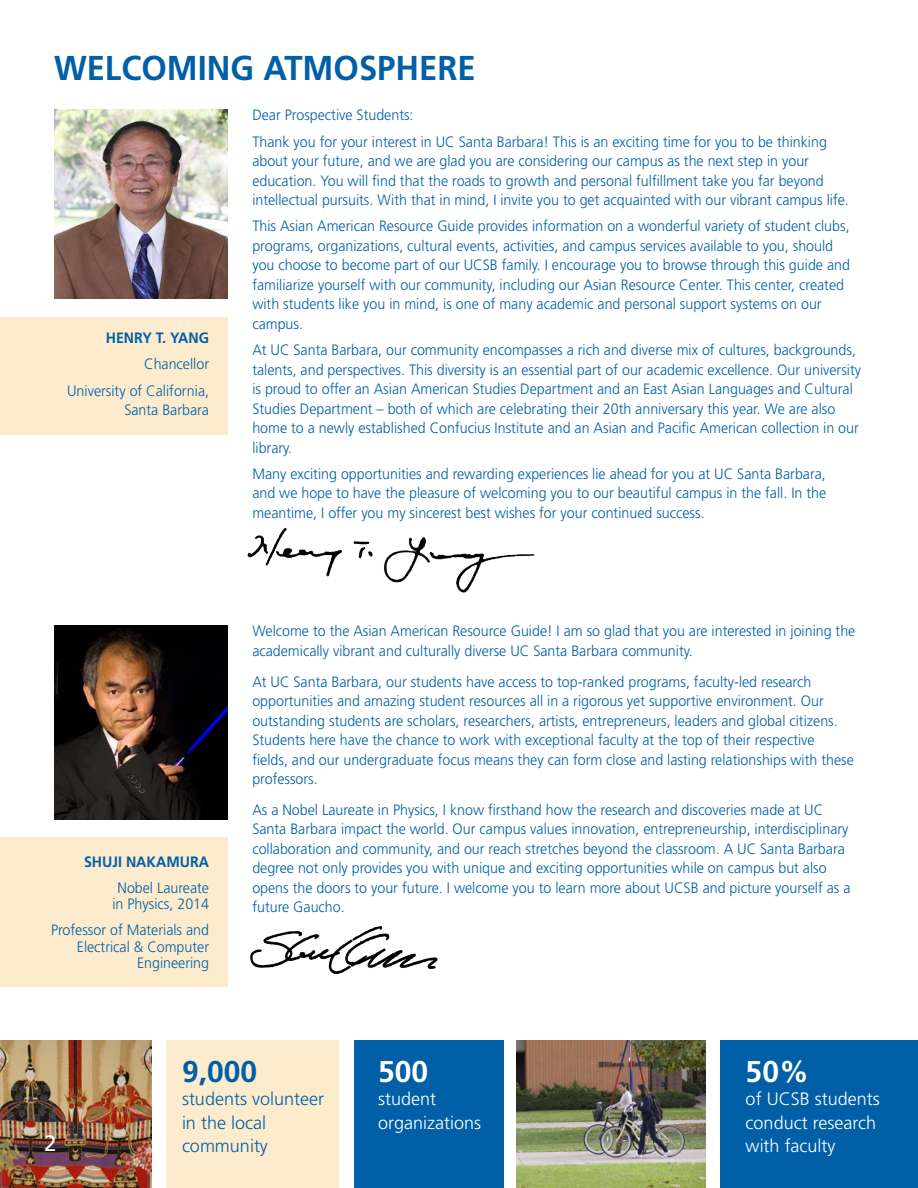
<style>
.page{position:relative;width:918px;height:1188px;background:#fff}
.page>*{position:absolute;margin:0;border:0;box-sizing:border-box;transform-origin:0 0}
.text_xtra_after{font:700 34.5px "Frutiger";color:#015fa7;scale:.95 1}
.major_list{font:700 30px "Frutiger";color:#fff}
.major_list-2{font:700 30px "Frutiger";color:#015fa7}
.t1{font:22.35px "Frutiger";color:#fff}
.major_list-3{font:300 18px "Frutiger";color:#fff}
.major_list-4{font:300 18px "Frutiger";color:#015fa7}
.text_xtra_after-2{font:300 15px/19.5px "Frutiger";color:#015fa7;scale:.95 1}
.text_xtra_after-3{font:700 15px "Frutiger";color:#015fa7;scale:.95 1}
</style>
<div class="page">
<img style="left:247px;top:528px;width:288px;height:65px">
<img style="left:54px;top:625px;width:174px;height:194px">
<div style="left:354px;top:1041px;width:149px;height:147px;background:#015fa7"></div>
<div style="left:166px;top:1041px;width:173px;height:147px;background:#fceccd"></div>
<div style="left:720px;top:1041px;width:198px;height:147px;background:#015fa7"></div>
<img style="left:517px;top:1041px;width:188px;height:147px">
<img style="left:0;top:1041px;width:151px;height:147px">
<img style="left:250px;top:926px;width:188px;height:48px">
<div style="left:0;top:317px;width:227px;height:117px;background:#fceccd"></div>
<img style="left:55px;top:109px;width:173px;height:190px">
<div style="left:0;top:838px;width:227px;height:149px;background:#fceccd"></div>
<p class="text_xtra_after" style="left:54px;top:48px;width:445px">WELCOMING ATMOSPHERE</p>
<p class="text_xtra_after-2" style="left:252px;top:106px;width:171px">Dear Prospective Students:</p>
<p class="text_xtra_after-2" style="left:252px;top:132px;width:629px">Thank you for your interest in UC Santa Barbara! This is an exciting time for you to be thinking about your future, and we are glad you are considering our campus as the next step in your education. You will find that the roads to growth and personal fulfillment take you far beyond intellectual pursuits. With that in mind, I invite you to get acquainted with our vibrant campus life.</p>
<p class="text_xtra_after-2" style="left:252px;top:217px;width:631px">This Asian American Resource Guide provides information on a wonderful variety of student clubs, programs, organizations, cultural events, activities, and campus services available to you, should you choose to become part of our UCSB family. I encourage you to browse through this guide and familiarize yourself with our community, including our Asian Resource Center. This center, created with students like you in mind, is one of many academic and personal support systems on our campus.</p>
<p class="text_xtra_after-2" style="left:252px;top:340px;width:642px">At UC Santa Barbara, our community encompasses a rich and diverse mix of cultures, backgrounds, talents, and perspectives. This diversity is an essential part of our academic excellence. Our university is proud to offer an Asian American Studies Department and an East Asian Languages and Cultural Studies Department – both of which are celebrating their 20th anniversary this year. We are also home to a newly established Confucius Institute and an Asian and Pacific American collection in our library.</p>
<p class="text_xtra_after-2" style="left:252px;top:464px;width:606px;text-align:justify">Many exciting opportunities and rewarding experiences lie ahead for you at UC Santa Barbara, and we hope to have the pleasure of welcoming you to our beautiful campus in the fall. In the meantime, I offer you my sincerest best wishes for your continued success.</p>
<p class="text_xtra_after-3" style="left:106px;top:329px;width:110px">HENRY T. YANG</p>
<p class="text_xtra_after-2" style="left:144px;top:355px;width:70px">Chancellor</p>
<p class="text_xtra_after-2" style="left:67px;top:381px;width:151px;text-align:right">University of California,<br>Santa Barbara</p>
<p class="text_xtra_after-3" style="left:84px;top:853px;width:133px">SHUJI NAKAMURA</p>
<p class="text_xtra_after-2" style="left:118px;top:878px;width:98px">Nobel Laureate</p>
<p class="text_xtra_after-2" style="left:112px;top:894px;width:103px">in Physics, 2014</p>
<p class="text_xtra_after-2" style="left:51px;top:922px;width:168px;line-height:16.5px;text-align:right">Professor of Materials and<br>Electrical &amp; Computer<br>Engineering</p>
<p class="text_xtra_after-2" style="left:252px;top:622px;width:636px">Welcome to the Asian American Resource Guide! I am so glad that you are interested in joining the academically vibrant and culturally diverse UC Santa Barbara community.</p>
<p class="text_xtra_after-2" style="left:252px;top:672px;width:635px">At UC Santa Barbara, our students have access to top-ranked programs, faculty-led research opportunities and amazing student resources all in a rigorous yet supportive environment. Our outstanding students are scholars, researchers, artists, entrepreneurs, leaders and global citizens.<br>Students here have the chance to work with exceptional faculty at the top of their respective fields, and our undergraduate focus means they can form close and lasting relationships with these professors.</p>
<p class="text_xtra_after-2" style="left:252px;top:800px;width:631px">As a Nobel Laureate in Physics, I know firsthand how the research and discoveries made at UC Santa Barbara impact the world. Our campus values innovation, entrepreneurship, interdisciplinary collaboration and community, and our reach stretches beyond the classroom. A UC Santa Barbara degree not only provides you with unique and exciting opportunities while on campus but also opens the doors to your future. I welcome you to learn more about UCSB and picture yourself as a future Gaucho.</p>
<p class="major_list" style="left:746px;top:1054px;width:65px">50%</p>
<p class="major_list-3" style="left:746px;top:1089px;width:136px">of UCSB students</p>
<p class="major_list-3" style="left:746px;top:1112px;width:132px">conduct research</p>
<p class="major_list-2" style="left:182px;top:1054px;width:77px">9,000</p>
<p class="major_list-4" style="left:182px;top:1089px;width:144px">students volunteer</p>
<p class="major_list-4" style="left:182px;top:1112px;width:86px">in the local</p>
<p class="major_list-4" style="left:182px;top:1136px;width:87px">community</p>
<p class="major_list" style="left:378px;top:1054px;width:52px">500</p>
<p class="major_list-3" style="left:378px;top:1089px;width:60px">student</p>
<p class="major_list-3" style="left:378px;top:1112px;width:105px">organizations</p>
<p class="t1" style="left:44px;top:1130px;width:14px">2</p>
<p class="major_list-3" style="left:746px;top:1136px;width:91px">with faculty</p>
</div>
